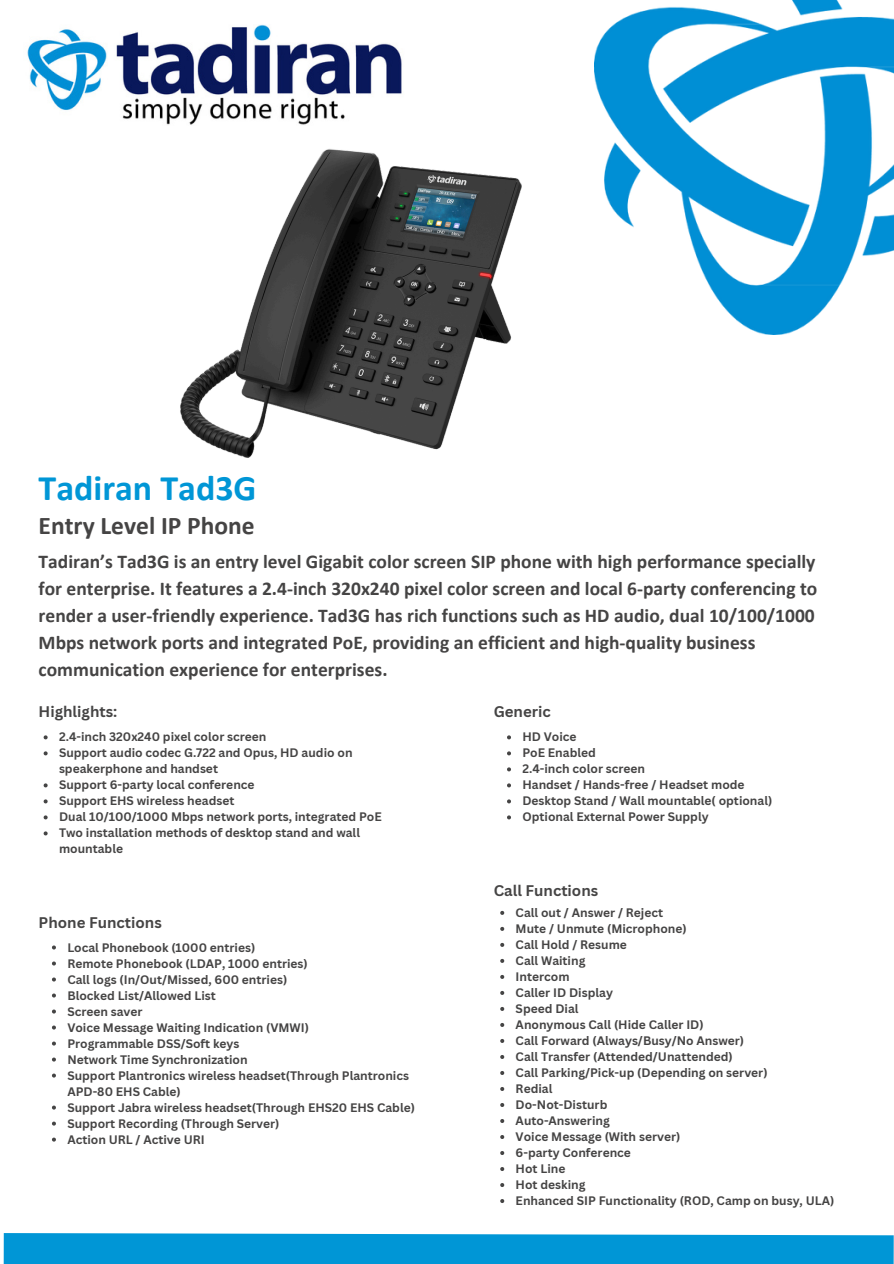
<style>
.page{position:relative;width:894px;height:1264px;background:#fff}
.page>*{position:absolute;margin:0;border:0;box-sizing:border-box;transform-origin:0 0}
.t1{font:700 36px "Calibri";color:#0096d6}
.t2{font:700 25.5px "Calibri";color:#454444}
.t3{font:700 19.5px/27px "Calibri";color:#454444}
.t4{font:700 15px "Canva Sans";color:#454444}
.t5{font:700 12px/16px "Canva Sans";color:#454444}
</style>
<div class="page">
<img style="left:594px;top:0;width:299px;height:334px">
<img style="left:27px;top:24px;width:375px;height:101px">
<div style="left:3px;top:1233px;width:890px;height:30px;background:#0096d6"></div>
<img style="left:180px;top:149px;width:342px;height:309px">
<svg style="left:44px;top:735px;width:4px;height:4px"></svg>
<svg style="left:44px;top:751px;width:4px;height:4px"></svg>
<svg style="left:44px;top:783px;width:4px;height:4px"></svg>
<svg style="left:44px;top:799px;width:4px;height:4px"></svg>
<svg style="left:44px;top:815px;width:4px;height:4px"></svg>
<svg style="left:44px;top:831px;width:4px;height:4px"></svg>
<svg style="left:52px;top:945px;width:4px;height:4px"></svg>
<svg style="left:52px;top:961px;width:4px;height:4px"></svg>
<svg style="left:52px;top:977px;width:4px;height:4px"></svg>
<svg style="left:52px;top:993px;width:4px;height:4px"></svg>
<svg style="left:52px;top:1009px;width:4px;height:4px"></svg>
<svg style="left:52px;top:1025px;width:4px;height:4px"></svg>
<svg style="left:52px;top:1041px;width:4px;height:4px"></svg>
<svg style="left:52px;top:1057px;width:4px;height:4px"></svg>
<svg style="left:52px;top:1073px;width:4px;height:4px"></svg>
<svg style="left:52px;top:1105px;width:4px;height:4px"></svg>
<svg style="left:52px;top:1121px;width:4px;height:4px"></svg>
<svg style="left:52px;top:1137px;width:4px;height:4px"></svg>
<svg style="left:507px;top:735px;width:4px;height:4px"></svg>
<svg style="left:507px;top:751px;width:4px;height:4px"></svg>
<svg style="left:507px;top:767px;width:4px;height:4px"></svg>
<svg style="left:507px;top:783px;width:4px;height:4px"></svg>
<svg style="left:507px;top:799px;width:4px;height:4px"></svg>
<svg style="left:507px;top:815px;width:4px;height:4px"></svg>
<svg style="left:500px;top:910px;width:4px;height:4px"></svg>
<svg style="left:500px;top:926px;width:4px;height:4px"></svg>
<svg style="left:500px;top:942px;width:4px;height:4px"></svg>
<svg style="left:500px;top:958px;width:4px;height:4px"></svg>
<svg style="left:500px;top:975px;width:4px;height:3px"></svg>
<svg style="left:500px;top:991px;width:4px;height:3px"></svg>
<svg style="left:500px;top:1007px;width:4px;height:3px"></svg>
<svg style="left:500px;top:1023px;width:4px;height:3px"></svg>
<svg style="left:500px;top:1039px;width:4px;height:3px"></svg>
<svg style="left:500px;top:1055px;width:4px;height:3px"></svg>
<svg style="left:500px;top:1071px;width:4px;height:3px"></svg>
<svg style="left:500px;top:1087px;width:4px;height:3px"></svg>
<svg style="left:500px;top:1103px;width:4px;height:3px"></svg>
<svg style="left:500px;top:1119px;width:4px;height:3px"></svg>
<svg style="left:500px;top:1135px;width:4px;height:3px"></svg>
<svg style="left:500px;top:1151px;width:4px;height:3px"></svg>
<svg style="left:500px;top:1167px;width:4px;height:3px"></svg>
<svg style="left:500px;top:1183px;width:4px;height:3px"></svg>
<svg style="left:500px;top:1199px;width:4px;height:3px"></svg>
<h1 class="t1" style="left:39px;top:473px;width:219px">Tadiran Tad3G</h1>
<h2 class="t2" style="left:39px;top:514px;width:217px">Entry Level IP Phone</h2>
<h3 class="t3" style="left:39px;top:549px;width:779px">Tadiran’s Tad3G is an entry level Gigabit color screen SIP phone with high performance specially for enterprise. It features a 2.4-inch 320x240 pixel color screen and local 6-party conferencing to render a user-friendly experience. Tad3G has rich functions such as HD audio, dual 10/100/1000<br>Mbps network ports and integrated PoE, providing an efficient and high-quality business communication experience for enterprises.</h3>
<h4 class="t4" style="left:39px;top:701px;width:80px">Highlights:</h4>
<p class="t5" style="left:59px;top:728px;width:209px">2.4-inch 320x240 pixel color screen</p>
<p class="t5" style="left:59px;top:744px;width:295px">Support audio codec G.722 and Opus, HD audio on speakerphone and handset</p>
<p class="t5" style="left:59px;top:776px;width:197px">Support 6-party local conference</p>
<p class="t5" style="left:59px;top:792px;width:177px">Support EHS wireless headset</p>
<p class="t5" style="left:59px;top:808px;width:324px">Dual 10/100/1000 Mbps network ports, integrated PoE</p>
<p class="t5" style="left:59px;top:824px;width:302px">Two installation methods of desktop stand and wall mountable</p>
<p class="t4" style="left:493px;top:701px;width:59px">Generic</p>
<p class="t5" style="left:522px;top:728px;width:56px">HD Voice</p>
<p class="t5" style="left:522px;top:744px;width:75px">PoE Enabled</p>
<p class="t5" style="left:522px;top:760px;width:124px">2.4-inch color screen</p>
<p class="t5" style="left:522px;top:776px;width:224px">Handset / Hands-free / Headset mode</p>
<p class="t5" style="left:522px;top:792px;width:251px">Desktop Stand / Wall mountable( optional)</p>
<p class="t5" style="left:522px;top:808px;width:188px">Optional External Power Supply</p>
<h4 class="t4" style="left:39px;top:911px;width:125px">Phone Functions</h4>
<p class="t5" style="left:67px;top:938px;width:189px">Local Phonebook (1000 entries)</p>
<p class="t5" style="left:67px;top:954px;width:242px">Remote Phonebook (LDAP, 1000 entries)</p>
<p class="t5" style="left:67px;top:970px;width:221px">Call logs (In/Out/Missed, 600 entries)</p>
<p class="t5" style="left:67px;top:986px;width:150px">Blocked List/Allowed List</p>
<p class="t5" style="left:67px;top:1002px;width:77px">Screen saver</p>
<p class="t5" style="left:67px;top:1018px;width:243px">Voice Message Waiting Indication (VMWI)</p>
<h4 class="t5" style="left:67px;top:1034px;width:174px">Programmable DSS/Soft keys</h4>
<p class="t5" style="left:67px;top:1050px;width:182px">Network Time Synchronization</p>
<p class="t5" style="left:67px;top:1066px;width:343px">Support Plantronics wireless headset(Through Plantronics<br>APD-80 EHS Cable)</p>
<p class="t5" style="left:67px;top:1098px;width:349px">Support Jabra wireless headset(Through EHS20 EHS Cable)</p>
<p class="t5" style="left:67px;top:1114px;width:214px">Support Recording (Through Server)</p>
<p class="t5" style="left:67px;top:1130px;width:139px">Action URL / Active URI</p>
<h4 class="t4" style="left:493px;top:879px;width:106px">Call Functions</h4>
<p class="t5" style="left:515px;top:904px;width:149px">Call out / Answer / Reject</p>
<p class="t5" style="left:515px;top:920px;width:173px">Mute / Unmute (Microphone)</p>
<p class="t5" style="left:515px;top:936px;width:113px">Call Hold / Resume</p>
<p class="t5" style="left:515px;top:952px;width:71px">Call Waiting</p>
<p class="t5" style="left:515px;top:968px;width:55px">Intercom</p>
<p class="t5" style="left:515px;top:984px;width:99px">Caller ID Display</p>
<p class="t5" style="left:515px;top:1000px;width:64px">Speed Dial</p>
<p class="t5" style="left:515px;top:1016px;width:189px">Anonymous Call (Hide Caller ID)</p>
<p class="t5" style="left:515px;top:1032px;width:230px">Call Forward (Always/Busy/No Answer)</p>
<p class="t5" style="left:515px;top:1048px;width:219px">Call Transfer (Attended/Unattended)</p>
<p class="t5" style="left:515px;top:1064px;width:253px">Call Parking/Pick-up (Depending on server)</p>
<p class="t5" style="left:515px;top:1080px;width:38px">Redial</p>
<p class="t5" style="left:515px;top:1096px;width:93px">Do-Not-Disturb</p>
<p class="t5" style="left:515px;top:1112px;width:96px">Auto-Answering</p>
<p class="t5" style="left:515px;top:1128px;width:166px">Voice Message (With server)</p>
<p class="t5" style="left:515px;top:1144px;width:117px">6-party Conference</p>
<p class="t5" style="left:515px;top:1160px;width:51px">Hot Line</p>
<p class="t5" style="left:515px;top:1176px;width:71px">Hot desking</p>
<p class="t5" style="left:515px;top:1192px;width:320px">Enhanced SIP Functionality (ROD, Camp on busy, ULA)</p>
</div>
